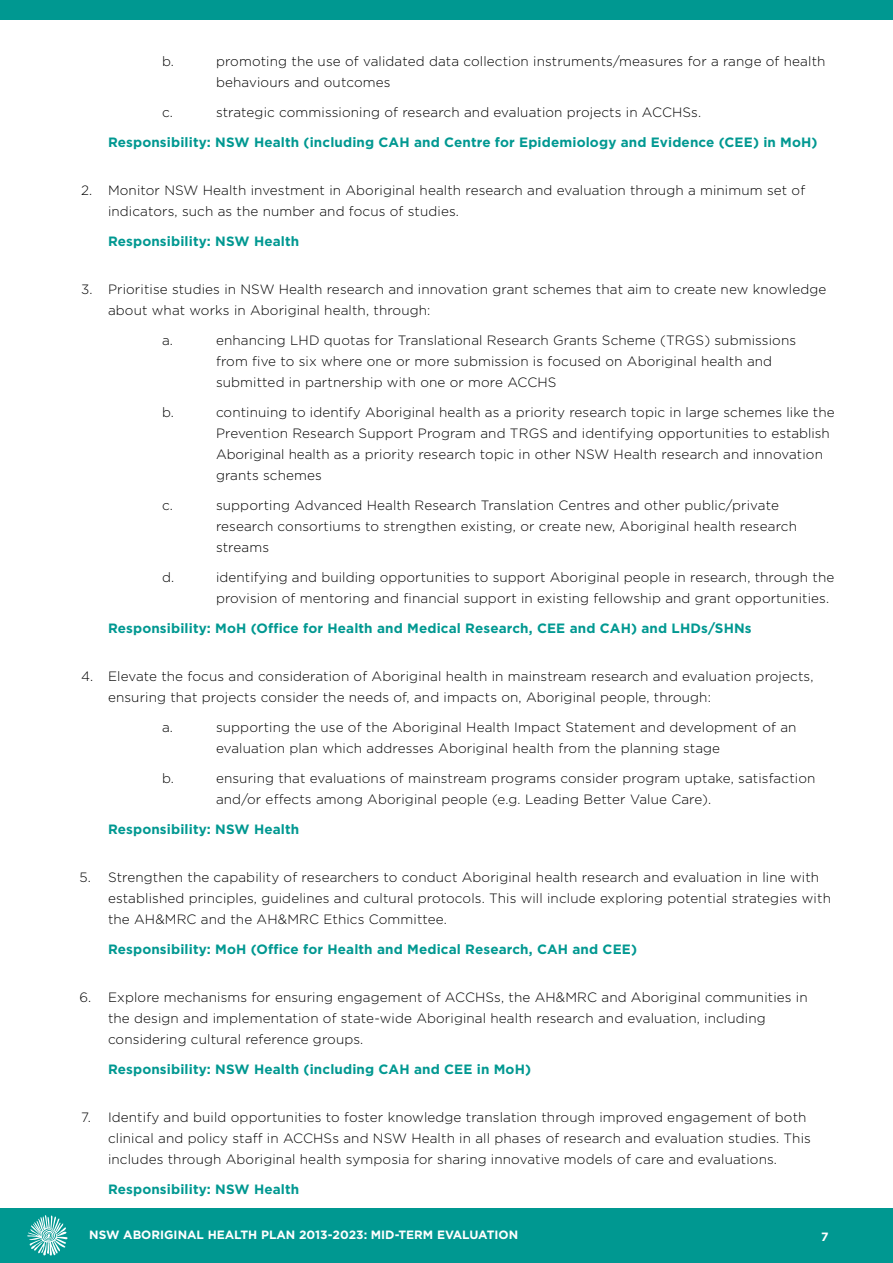
<style>
.page{position:relative;width:893px;height:1263px;background:#fff}
.page>*{position:absolute;margin:0;border:0;box-sizing:border-box;transform-origin:0 0}
.t1{font:300 13.5px/21px "Gotham";letter-spacing:.01em;color:#000}
.t2{font:700 13.5px "Gotham";letter-spacing:.01em;color:#009891}
.t3{font:700 12px "Gotham";color:#fff}
</style>
<div class="page">
<div style="left:0;top:1209px;width:893px;height:54px;background:#009891"></div>
<svg style="left:27px;top:1215px;width:41px;height:40px"></svg>
<div style="left:0;top:0;width:893px;height:19px;background:#009891"></div>
<p class="t1" style="left:162px;top:51px;width:14px">b.</p>
<p class="t1" style="left:216px;top:51px;width:611px">promoting the use of validated data collection instruments/measures for a range of health behaviours and outcomes</p>
<p class="t1" style="left:162px;top:102px;width:12px">c.</p>
<p class="t1" style="left:216px;top:102px;width:487px">strategic commissioning of research and evaluation projects in ACCHSs.</p>
<p class="t2" style="left:108px;top:135px;width:711px">Responsibility: NSW Health (including CAH and Centre for Epidemiology and Evidence (CEE) in MoH)</p>
<p class="t1" style="left:108px;top:180px;width:699px;text-indent:-27px">2. Monitor NSW Health investment in Aboriginal health research and evaluation through a minimum set of indicators, such as the number and focus of studies.</p>
<p class="t2" style="left:108px;top:234px;width:193px">Responsibility: NSW Health</p>
<p class="t1" style="left:108px;top:279px;width:720px;text-indent:-27px">3. Prioritise studies in NSW Health research and innovation grant schemes that aim to create new knowledge about what works in Aboriginal health, through:</p>
<p class="t1" style="left:162px;top:330px;width:12px">a.</p>
<p class="t1" style="left:216px;top:330px;width:582px">enhancing LHD quotas for Translational Research Grants Scheme (TRGS) submissions from five to six where one or more submission is focused on Aboriginal health and submitted in partnership with one or more ACCHS</p>
<p class="t1" style="left:162px;top:402px;width:14px">b.</p>
<p class="t1" style="left:216px;top:402px;width:620px">continuing to identify Aboriginal health as a priority research topic in large schemes like the Prevention Research Support Program and TRGS and identifying opportunities to establish Aboriginal health as a priority research topic in other NSW Health research and innovation grants schemes</p>
<p class="t1" style="left:162px;top:495px;width:12px">c.</p>
<p class="t1" style="left:216px;top:495px;width:582px">supporting Advanced Health Research Translation Centres and other public/private research consortiums to strengthen existing, or create new, Aboriginal health research streams</p>
<p class="t1" style="left:162px;top:567px;width:14px">d.</p>
<p class="t1" style="left:216px;top:567px;width:620px">identifying and building opportunities to support Aboriginal people in research, through the provision of mentoring and financial support in existing fellowship and grant opportunities.</p>
<p class="t2" style="left:108px;top:621px;width:645px">Responsibility: MoH (Office for Health and Medical Research, CEE and CAH) and LHDs/SHNs</p>
<p class="t1" style="left:108px;top:666px;width:707px;text-indent:-27px">4. Elevate the focus and consideration of Aboriginal health in mainstream research and evaluation projects, ensuring that projects consider the needs of, and impacts on, Aboriginal people, through:</p>
<p class="t1" style="left:162px;top:717px;width:12px">a.</p>
<p class="t1" style="left:216px;top:717px;width:582px">supporting the use of the Aboriginal Health Impact Statement and development of an evaluation plan which addresses Aboriginal health from the planning stage</p>
<p class="t1" style="left:162px;top:768px;width:14px">b.</p>
<p class="t1" style="left:216px;top:768px;width:601px">ensuring that evaluations of mainstream programs consider program uptake, satisfaction and/or effects among Aboriginal people (e.g. Leading Better Value Care).</p>
<p class="t2" style="left:108px;top:822px;width:193px">Responsibility: NSW Health</p>
<p class="t1" style="left:108px;top:867px;width:724px;text-indent:-28px">5. Strengthen the capability of researchers to conduct Aboriginal health research and evaluation in line with established principles, guidelines and cultural protocols. This will include exploring potential strategies with the AH&amp;MRC and the AH&amp;MRC Ethics Committee.</p>
<p class="t2" style="left:108px;top:942px;width:531px">Responsibility: MoH (Office for Health and Medical Research, CAH and CEE)</p>
<p class="t1" style="left:108px;top:987px;width:701px;text-indent:-28px">6. Explore mechanisms for ensuring engagement of ACCHSs, the AH&amp;MRC and Aboriginal communities in the design and implementation of state-wide Aboriginal health research and evaluation, including considering cultural reference groups.</p>
<p class="t2" style="left:108px;top:1062px;width:425px">Responsibility: NSW Health (including CAH and CEE in MoH)</p>
<p class="t1" style="left:108px;top:1107px;width:704px;text-indent:-27px">7. Identify and build opportunities to foster knowledge translation through improved engagement of both clinical and policy staff in ACCHSs and NSW Health in all phases of research and evaluation studies. This includes through Aboriginal health symposia for sharing innovative models of care and evaluations.</p>
<p class="t2" style="left:108px;top:1182px;width:193px">Responsibility: NSW Health</p>
<p class="t3" style="left:821px;top:1230px;width:9px">7</p>
<p class="t3" style="left:89px;top:1228px;width:430px">NSW ABORIGINAL HEALTH PLAN 2013-2023: MID-TERM EVALUATION</p>
</div>
